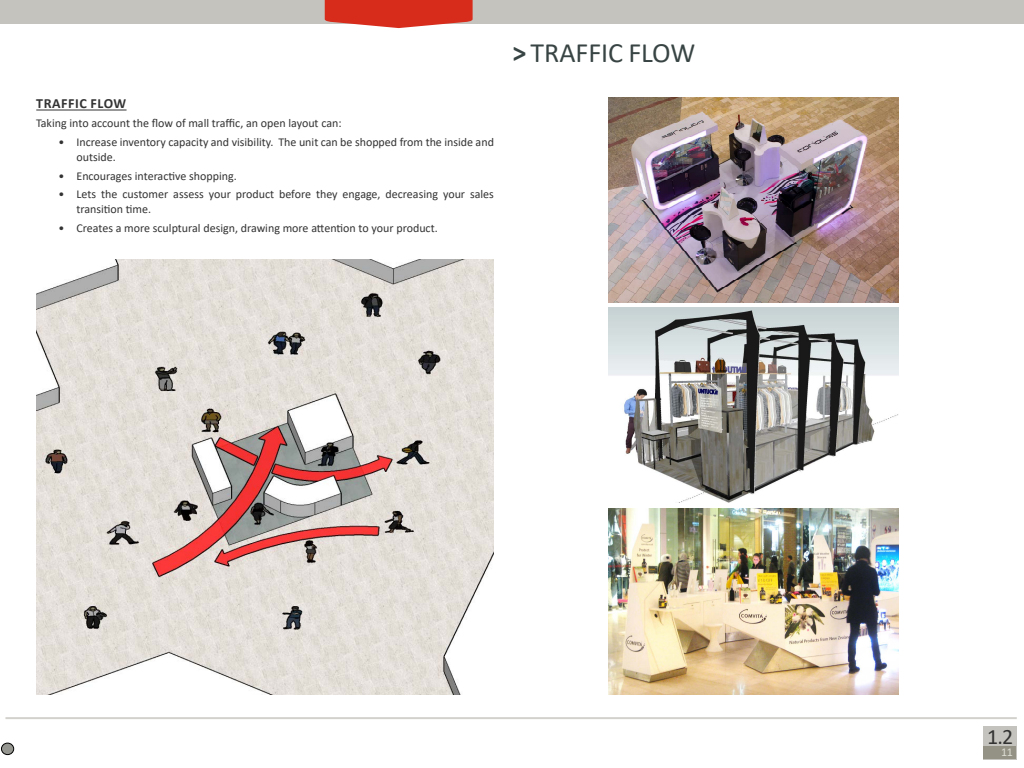
<style>
.page{position:relative;width:1024px;height:768px;background:#fff}
.page>*{position:absolute;margin:0;border:0;box-sizing:border-box;transform-origin:0 0}
.t1{font:28px "Calibri";color:#384443}
.t2{font:22px "Calibri";color:#333}
.t3{font:700 14px "Calibri";letter-spacing:.04em;color:#333}
.t4{font:12px/14.4px "Calibri";color:#333}
.t5{font:12px "Calibri";color:#deded5}
.s1{font-weight:700}
</style>
<div class="page">
<div style="left:0;top:0;width:1024px;height:24px;background:#c5c3bd"></div>
<hr style="left:5px;top:717px;width:1012px;height:2px;background:#c4c2bc">
<div style="left:984px;top:726px;width:33px;height:33px;background:#c5c3bd"></div>
<img style="left:609px;top:98px;width:289px;height:205px">
<img style="left:609px;top:508px;width:289px;height:186px">
<img style="left:609px;top:308px;width:289px;height:195px">
<img style="left:36px;top:260px;width:458px;height:434px">
<div style="left:984px;top:746px;width:32px;height:13px;background:#939284"></div>
<hr style="left:36px;top:110px;width:91px;height:1px;background:#333">
<svg style="left:325px;top:0;width:148px;height:28px"></svg>
<div style="left:1px;top:743px;width:13px;height:12px;background:#959690;border-radius:50%"></div>
<div style="left:1px;top:743px;width:13px;height:12px;border:1px solid #000;border-radius:50%"></div>
<p class="t3" style="left:36px;top:94px;width:92px">TRAFFIC FLOW</p>
<p class="t4" style="left:36px;top:116px;width:307px">Taking into account the flow of mall traffic, an open layout can:</p>
<p class="t4" style="left:76px;top:135px;width:419px;text-indent:-18px">• Increase inventory capacity and visibility. The unit can be shopped from the inside and outside.</p>
<p class="t4" style="left:58px;top:168px;width:180px">• Encourages interactive shopping.</p>
<p class="t4" style="left:76px;top:187px;width:419px;text-indent:-18px">• Lets the customer assess your product before they engage, decreasing your sales transition time.</p>
<p class="t4" style="left:58px;top:220px;width:381px">• Creates a more sculptural design, drawing more attention to your product.</p>
<h1 class="t1" style="left:513px;top:33px;width:184px"><span class="s1">&gt;</span> TRAFFIC FLOW</h1>
<h2 class="t2" style="left:987px;top:721px;width:28px">1.2</h2>
<p class="t5" style="left:1001px;top:744px;width:13px">11</p>
</div>
